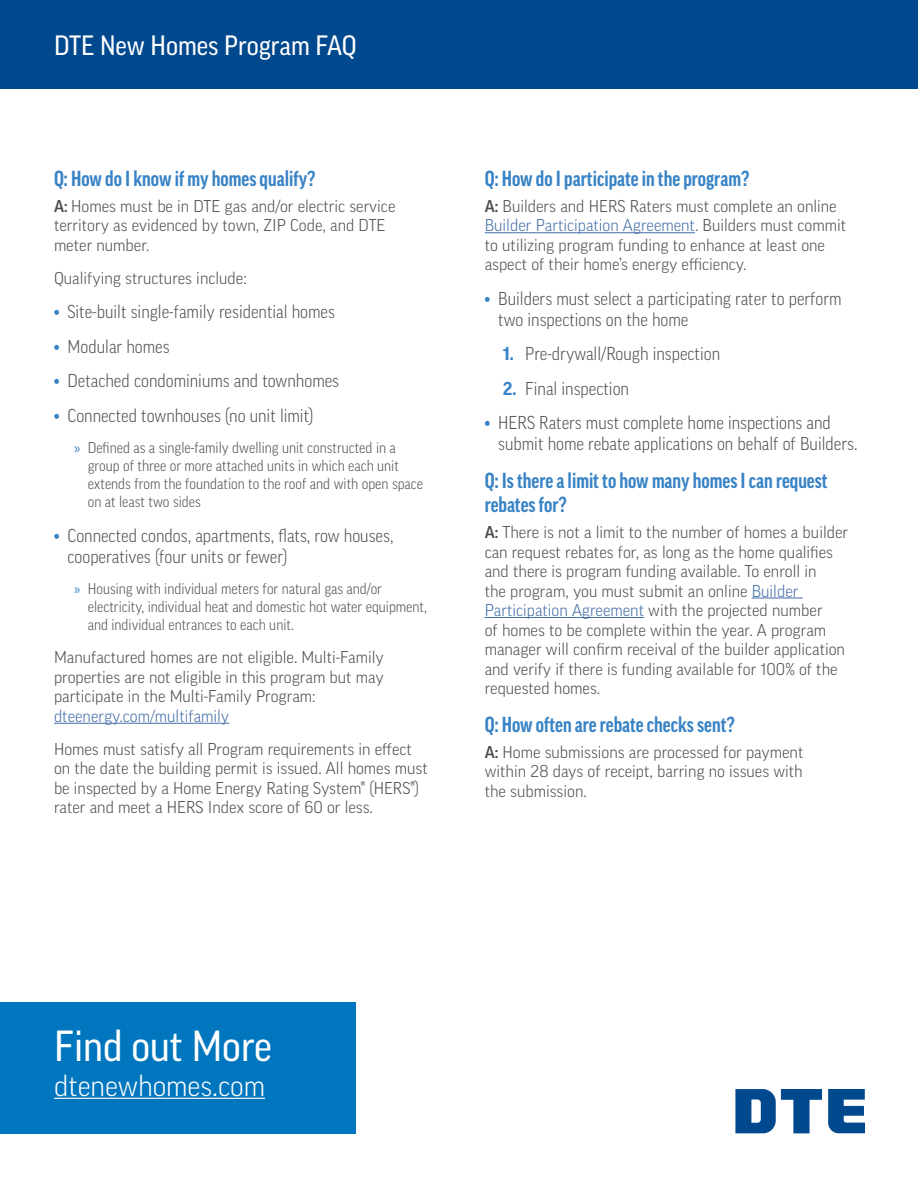
<style>
.page{position:relative;width:918px;height:1188px;background:#fff}
.page>*{position:absolute;margin:0;border:0;box-sizing:border-box;transform-origin:0 0}
.Subhead{font:42px "Good Pro Narr News";color:#fff}
.Sidebar_Text{font:300 28.5px "Good Pro";color:#fff}
.t1{font:27px "Good Pro Narr News";color:#fff}
.t2{font:700 condensed 21px/24px "Good Pro";color:#3883c5}
.t3{font:300 18px/21px "Good Pro Narr";color:#4b4c4d}
.Body{font:300 16.5px/19.5px "Good Pro";color:#4b4c4d}
.t4{font:300 15px/18px "Good Pro Narr";color:#4b4c4d}
.s1{font-weight:500}
.s2{font-family:"Good Pro";font-weight:700;color:#3883c5}
.s3{font-family:"Myriad Pro";font-weight:400;color:#3883c5}
.s4{color:#436da8}
</style>
<div class="page">
<svg style="left:735px;top:1089px;width:130px;height:44px"></svg>
<hr style="left:54px;top:723px;width:175px;height:1px;background:#436da8">
<hr style="left:485px;top:232px;width:210px;height:1px;background:#436da8">
<hr style="left:752px;top:598px;width:51px;height:1px;background:#436da8">
<hr style="left:485px;top:617px;width:159px;height:1px;background:#436da8">
<div style="left:0;top:1003px;width:355px;height:131px;background:#0076be"></div>
<hr style="left:54px;top:1098px;width:211px;height:1px;background:#fff">
<div style="left:0;top:0;width:918px;height:88px;background:#01498e"></div>
<p class="t1" style="left:54px;top:30px;width:304px">DTE New Homes Program FAQ</p>
<h1 class="t2" style="left:54px;top:166px;width:263px">Q: How do I know if my homes qualify?</h1>
<p class="Body" style="left:54px;top:196px;width:343px"><span class="s1">A:</span> Homes must be in DTE gas and/or electric service territory as evidenced by town, ZIP Code, and DTE meter number.</p>
<p class="Body" style="left:54px;top:268px;width:194px">Qualifying structures include:</p>
<p class="t3" style="left:54px;top:301px;width:283px"><span class="s2">•</span> Site-built single-family residential homes</p>
<p class="t3" style="left:54px;top:336px;width:117px"><span class="s2">•</span> Modular homes</p>
<p class="t3" style="left:54px;top:370px;width:287px"><span class="s2">•</span> Detached condominiums and townhomes</p>
<p class="t3" style="left:54px;top:405px;width:261px"><span class="s2">•</span> Connected townhouses (no unit limit)</p>
<p class="t4" style="left:88px;top:439px;width:337px;text-indent:-14px"><span class="s3">»</span> Defined as a single-family dwelling unit constructed in a group of three or more attached units in which each unit extends from the foundation to the roof and with open space on at least two sides</p>
<p class="t3" style="left:68px;top:525px;width:328px;text-indent:-14px"><span class="s2">•</span> Connected condos, apartments, flats, row houses, cooperatives (four units or fewer)</p>
<p class="t4" style="left:88px;top:580px;width:341px;text-indent:-14px"><span class="s3">»</span> Housing with individual meters for natural gas and/or electricity, individual heat and domestic hot water equipment, and individual entrances to each unit.</p>
<p class="Body" style="left:54px;top:648px;width:331px">Manufactured homes are not eligible. Multi-Family properties are not eligible in this program but may participate in the Multi-Family Program: <span class="s4">dteenergy.com/multifamily</span></p>
<p class="Body" style="left:54px;top:739px;width:375px">Homes must satisfy all Program requirements in effect on the date the building permit is issued. All homes must be inspected by a Home Energy Rating System® (HERS®) rater and meet a HERS Index score of 60 or less.</p>
<h1 class="t2" style="left:485px;top:166px;width:266px">Q: How do I participate in the program?</h1>
<p class="Body" style="left:485px;top:196px;width:363px"><span class="s1">A:</span> Builders and HERS Raters must complete an online <span class="s4">Builder Participation Agreement</span>. Builders must commit to utilizing program funding to enhance at least one aspect of their home’s energy efficiency.</p>
<p class="t3" style="left:498px;top:288px;width:345px;text-indent:-14px"><span class="s2">•</span> Builders must select a participating rater to perform two inspections on the home</p>
<p class="t3" style="left:503px;top:343px;width:219px"><span class="s2">1.</span> Pre-drywall/Rough inspection</p>
<p class="t3" style="left:503px;top:378px;width:128px"><span class="s2">2.</span> Final inspection</p>
<p class="t3" style="left:498px;top:412px;width:361px;text-indent:-14px"><span class="s2">•</span> HERS Raters must complete home inspections and submit home rebate applications on behalf of Builders.</p>
<h1 class="t2" style="left:485px;top:468px;width:344px">Q: Is there a limit to how many homes I can request rebates for?</h1>
<p class="Body" style="left:485px;top:522px;width:365px"><span class="s1">A:</span> There is not a limit to the number of homes a builder can request rebates for, as long as the home qualifies and there is program funding available. To enroll in<br>the program, you must submit an online <span class="s4">Builder Participation Agreement</span> with the projected number<br>of homes to be complete within the year. A program manager will confirm receival of the builder application and verify if there is funding available for 100% of the requested homes.</p>
<h1 class="t2" style="left:485px;top:712px;width:252px">Q: How often are rebate checks sent?</h1>
<p class="Body" style="left:485px;top:742px;width:320px;text-align:justify"><span class="s1">A:</span> Home submissions are processed for payment within 28 days of receipt, barring no issues with the submission.</p>
<p class="Subhead" style="left:54px;top:1022px;width:219px">Find out More</p>
<p class="Sidebar_Text" style="left:54px;top:1069px;width:213px">dtenewhomes.com</p>
</div>
